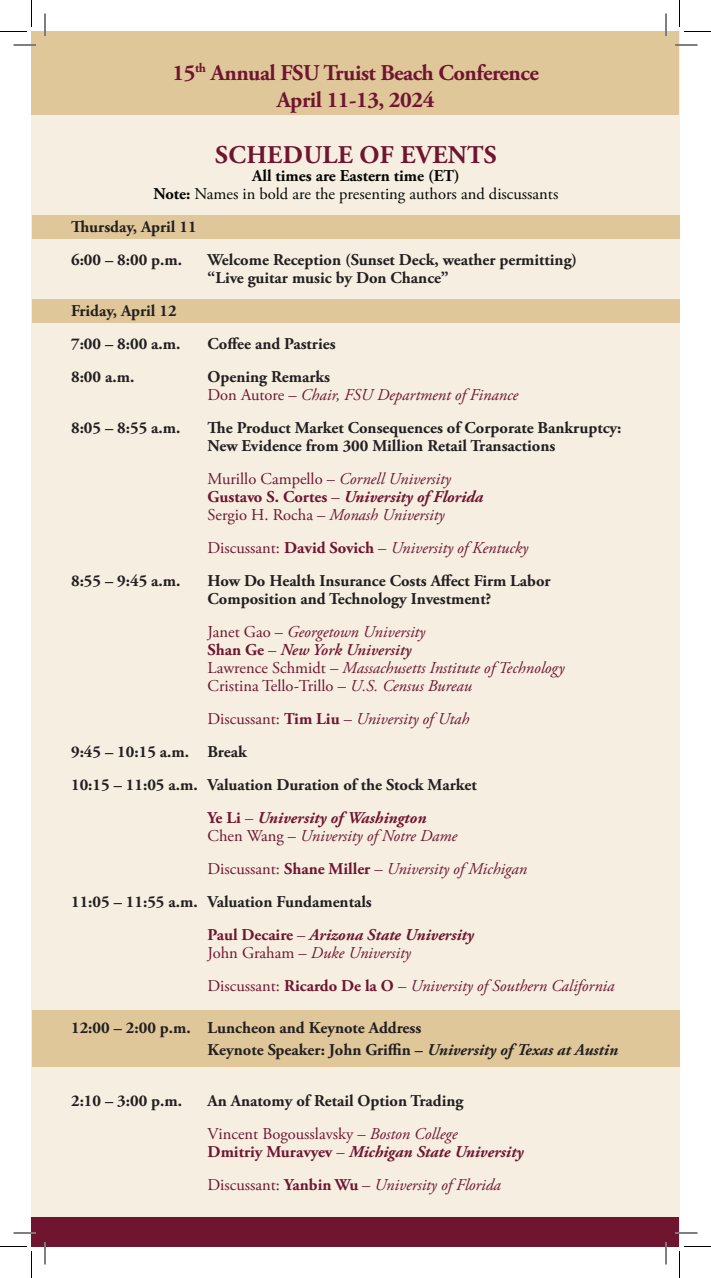
<style>
.page{position:relative;width:711px;height:1278px;background:#fff}
.page>*{position:absolute;margin:0;border:0;box-sizing:border-box;transform-origin:0 0}
.t1{font:700 25.5px "Adobe Garamond Pro";letter-spacing:.015em;color:#6f1530}
.t2{font:700 22.5px/27px "Adobe Garamond Pro";letter-spacing:-.02em;color:#6f1530;text-align:center}
.t3{font:700 16.5px/33px "Adobe Garamond Pro";color:#231f20}
.t4{font:italic 16.5px/18px "Adobe Garamond Pro";color:#6f1530}
.t5{font:16.5px/18px "Adobe Garamond Pro";color:#040503;text-align:center}
.t6{font:700 16.5px/33px "Adobe Garamond Pro";color:#6f1530}
.t7{font:italic 700 16.5px "Adobe Garamond Pro";color:#6f1530}
.s1{font-weight:700}
.s2{font-weight:700;font-style:normal;color:#231f20}
.s3{font-style:normal}
.s4{font-weight:700;font-style:normal}
.s5{font-weight:600}
.s6{font-weight:400;font-style:normal}
.s7{font-style:italic}
.s8{font-weight:400;color:#6f1530}
.s9{font-weight:400;font-style:italic;color:#6f1530}
.s10{font-weight:400}
.s11{font-weight:400;font-style:italic}
</style>
<div class="page">
<div style="left:32px;top:32px;width:648px;height:1214px;background:#f6efe1"></div>
<div style="left:32px;top:1011px;width:647px;height:56px;background:#dfc79a"></div>
<div style="left:32px;top:216px;width:648px;height:23px;background:#dfc79a"></div>
<div style="left:32px;top:300px;width:648px;height:23px;background:#dfc79a"></div>
<div style="left:32px;top:32px;width:648px;height:83px;background:#dfc79a"></div>
<div style="left:32px;top:1217px;width:648px;height:29px;background:#6f1530"></div>
<hr style="left:14px;top:44px;width:22px;height:2px;background:#fff">
<hr style="left:675px;top:44px;width:23px;height:2px;background:#fff">
<hr style="left:14px;top:1232px;width:22px;height:2px;background:#fff">
<hr style="left:675px;top:1232px;width:23px;height:2px;background:#fff">
<hr style="left:44px;top:14px;width:2px;height:22px;background:#fff">
<hr style="left:44px;top:1242px;width:2px;height:22px;background:#fff">
<hr style="left:665px;top:14px;width:2px;height:22px;background:#fff">
<hr style="left:665px;top:1242px;width:2px;height:22px;background:#fff">
<svg style="left:14px;top:45px;width:22px;height:1px"></svg>
<svg style="left:675px;top:45px;width:23px;height:1px"></svg>
<svg style="left:14px;top:1233px;width:22px;height:1px"></svg>
<svg style="left:675px;top:1233px;width:23px;height:1px"></svg>
<svg style="left:45px;top:14px;width:1px;height:22px"></svg>
<svg style="left:45px;top:1242px;width:1px;height:22px"></svg>
<svg style="left:666px;top:14px;width:1px;height:22px"></svg>
<svg style="left:666px;top:1242px;width:1px;height:22px"></svg>
<svg style="left:0;top:0;width:32px;height:32px"></svg>
<svg style="left:0;top:1246px;width:32px;height:32px"></svg>
<svg style="left:679px;top:0;width:32px;height:32px"></svg>
<svg style="left:679px;top:1246px;width:32px;height:32px"></svg>
<h2 class="t2" style="left:173px;top:60px;width:368px">15<sup>th</sup> Annual FSU Truist Beach Conference<br>April 11-13, 2024</h2>
<h1 class="t1" style="left:215px;top:140px;width:283px">SCHEDULE OF EVENTS</h1>
<p class="t5" style="left:154px;top:167px;width:406px"><span class="s1">All times are Eastern time (ET)<br>Note:</span> Names in bold are the presenting authors and discussants</p>
<p class="t3" style="left:71px;top:211px;width:127px">Thursday, April 11<br>6:00 – 8:00 p.m.</p>
<p class="t3" style="left:208px;top:251px;width:371px;line-height:18px">Welcome Reception (Sunset Deck, weather permitting) “Live guitar music by Don Chance”</p>
<p class="t3" style="left:71px;top:295px;width:111px">Friday, April 12<br>7:00 – 8:00 a.m.</p>
<p class="t3" style="left:208px;top:328px;width:130px">Coffee and Pastries</p>
<p class="t3" style="left:71px;top:361px;width:65px">8:00 a.m.</p>
<p class="t4" style="left:208px;top:368px;width:312px"><span class="s2">Opening Remarks<br></span><span class="s3">Don Autore –</span> Chair, FSU Department of Finance</p>
<p class="t3" style="left:71px;top:412px;width:111px">8:05 – 8:55 a.m.</p>
<p class="t3" style="left:208px;top:419px;width:415px;line-height:18px">The Product Market Consequences of Corporate Bankruptcy:<br>New Evidence from 300 Million Retail Transactions</p>
<p class="t4" style="left:208px;top:470px;width:277px"><span class="s3">Murillo Campello –</span> Cornell University<br><span class="s4">Gustavo S. Cortes</span> – <span class="s1">University of Florida<br></span><span class="s3">Sergio H. Rocha –</span> Monash University</p>
<p class="t4" style="left:208px;top:539px;width:322px"><span class="s3">Discussant:</span> <span class="s4">David Sovich</span> <span class="s3">–</span> University of Kentucky</p>
<p class="t3" style="left:71px;top:565px;width:111px">8:55 – 9:45 a.m.</p>
<p class="t3" style="left:208px;top:572px;width:345px;line-height:18px">How Do Health Insurance Costs Affect Firm Labor<br>Composition and Technology Investment?</p>
<p class="t4" style="left:208px;top:623px;width:358px"><span class="s3">Janet Gao –</span> Georgetown University<br><span class="s4">Shan Ge</span> <span class="s3">–</span> <span class="s5">New York University<br></span><span class="s3">Lawrence Schmidt –</span> Massachusetts Institute of Technology <span class="s3">Cristina Tello-Trillo –</span> U.S. Census Bureau</p>
<p class="t4" style="left:208px;top:710px;width:263px"><span class="s3">Discussant:</span> <span class="s4">Tim Liu</span> <span class="s3">–</span> University of Utah</p>
<p class="t3" style="left:71px;top:736px;width:177px">9:45 – 10:15 a.m. Break</p>
<p class="t3" style="left:71px;top:769px;width:407px">10:15 – 11:05 a.m. Valuation Duration of the Stock Market</p>
<p class="t7" style="left:208px;top:808px;width:220px"><span class="s3">Ye Li</span> <span class="s6">–</span> University of Washington</p>
<p class="t4" style="left:208px;top:827px;width:251px"><span class="s3">Chen Wang –</span> University of Notre Dame</p>
<p class="t4" style="left:208px;top:860px;width:321px"><span class="s3">Discussant:</span> <span class="s4">Shane Miller</span> <span class="s3">–</span> University of Michigan</p>
<p class="t3" style="left:71px;top:886px;width:302px">11:05 – 11:55 a.m. Valuation Fundamentals</p>
<p class="t7" style="left:208px;top:925px;width:268px"><span class="s3">Paul Decaire</span> <span class="s6">–</span> Arizona State University</p>
<p class="t4" style="left:208px;top:937px;width:408px;line-height:33px"><span class="s3">John Graham –</span> Duke University<br><span class="s3">Discussant:</span> <span class="s4">Ricardo De la O</span> <span class="s3">–</span> University of Southern California</p>
<p class="t3" style="left:208px;top:1017px;width:412px;line-height:22.5px;text-indent:-137px">12:00 – 2:00 p.m. Luncheon and Keynote Address<br>Keynote Speaker: John Griffin – <span class="s7">University of Texas at Austin</span></p>
<p class="t3" style="left:71px;top:1085px;width:113px">2:10 – 3:00 p.m.</p>
<p class="t3" style="left:208px;top:1085px;width:257px">An Anatomy of Retail Option Trading<br><span class="s8">Vincent Bogousslavsky –</span> <span class="s9">Boston College</span></p>
<p class="t6" style="left:208px;top:1136px;width:317px">Dmitriy Muravyev <span class="s10">–</span> <span class="s7">Michigan State University<br></span><span class="s10">Discussant:</span> Yanbin Wu <span class="s10">–</span> <span class="s11">University of Florida</span></p>
</div>
